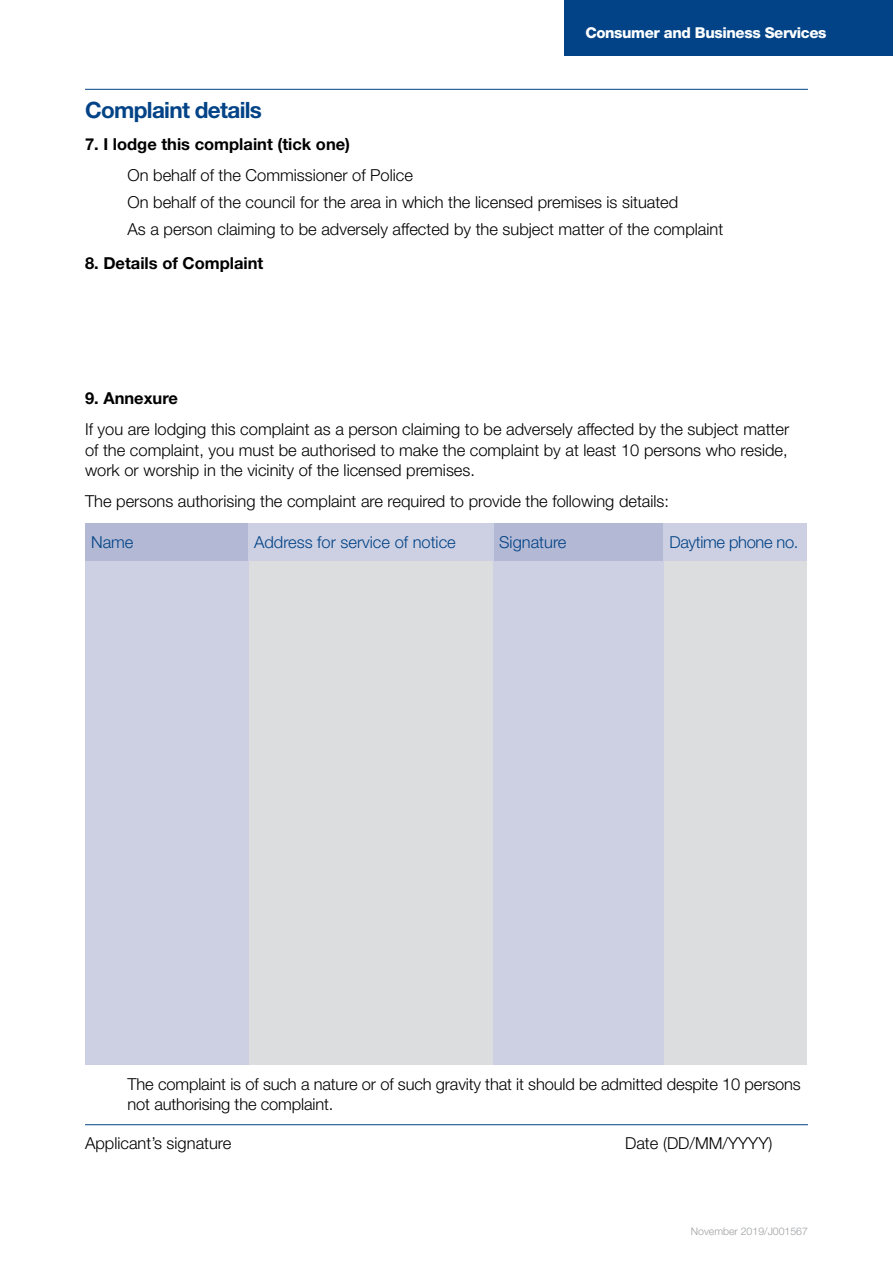
<style>
.page{position:relative;width:893px;height:1263px;background:#fff}
.page>*{position:absolute;margin:0;border:0;box-sizing:border-box;transform-origin:0 0}
.t1{font:700 22.5px "Helvetica Neue LT Std";letter-spacing:-.03em;color:#014386}
.t2{font:300 16.5px/20.2px "Helvetica Neue LT Std";color:#000}
.t3{font:700 16.5px "Helvetica Neue LT Std";color:#000}
.t4{font:300 16.5px "Helvetica Neue LT Std";color:#014386}
.t5{font:300 16.5px "Helvetica Neue LT Std";letter-spacing:-.02em;color:#014386}
.t6{font:800 15px "Helvetica Neue LT Std";letter-spacing:-.025em;color:#fff}
.t7{font:300 10.5px "Helvetica Neue LT Std";color:#9d9fa2}
</style>
<div class="page">
<div style="left:564px;top:0;width:329px;height:55px;background:#014386"></div>
<div style="left:663px;top:1023px;width:144px;height:42px;background:#dcddde"></div>
<div style="left:248px;top:1023px;width:245px;height:42px;background:#dcddde"></div>
<div style="left:663px;top:981px;width:144px;height:42px;background:#dcddde"></div>
<div style="left:248px;top:981px;width:245px;height:42px;background:#dcddde"></div>
<div style="left:663px;top:939px;width:144px;height:42px;background:#dcddde"></div>
<div style="left:248px;top:939px;width:245px;height:42px;background:#dcddde"></div>
<div style="left:663px;top:897px;width:144px;height:42px;background:#dcddde"></div>
<div style="left:248px;top:897px;width:245px;height:42px;background:#dcddde"></div>
<div style="left:663px;top:855px;width:144px;height:42px;background:#dcddde"></div>
<div style="left:248px;top:855px;width:245px;height:42px;background:#dcddde"></div>
<div style="left:663px;top:813px;width:144px;height:42px;background:#dcddde"></div>
<div style="left:248px;top:813px;width:245px;height:42px;background:#dcddde"></div>
<div style="left:663px;top:771px;width:144px;height:42px;background:#dcddde"></div>
<div style="left:248px;top:771px;width:245px;height:42px;background:#dcddde"></div>
<div style="left:663px;top:729px;width:144px;height:42px;background:#dcddde"></div>
<div style="left:248px;top:729px;width:245px;height:42px;background:#dcddde"></div>
<div style="left:663px;top:687px;width:144px;height:42px;background:#dcddde"></div>
<div style="left:248px;top:687px;width:245px;height:42px;background:#dcddde"></div>
<div style="left:663px;top:645px;width:144px;height:42px;background:#dcddde"></div>
<div style="left:248px;top:645px;width:245px;height:42px;background:#dcddde"></div>
<div style="left:663px;top:603px;width:144px;height:42px;background:#dcddde"></div>
<div style="left:248px;top:603px;width:245px;height:42px;background:#dcddde"></div>
<div style="left:663px;top:561px;width:144px;height:42px;background:#dcddde"></div>
<div style="left:248px;top:561px;width:245px;height:42px;background:#dcddde"></div>
<div style="left:493px;top:1023px;width:170px;height:42px;background:#cdd0e3"></div>
<div style="left:85px;top:1023px;width:163px;height:42px;background:#cdd0e3"></div>
<div style="left:493px;top:981px;width:170px;height:42px;background:#cdd0e3"></div>
<div style="left:85px;top:981px;width:163px;height:42px;background:#cdd0e3"></div>
<div style="left:493px;top:939px;width:170px;height:42px;background:#cdd0e3"></div>
<div style="left:85px;top:939px;width:163px;height:42px;background:#cdd0e3"></div>
<div style="left:493px;top:897px;width:170px;height:42px;background:#cdd0e3"></div>
<div style="left:85px;top:897px;width:163px;height:42px;background:#cdd0e3"></div>
<div style="left:493px;top:855px;width:170px;height:42px;background:#cdd0e3"></div>
<div style="left:85px;top:855px;width:163px;height:42px;background:#cdd0e3"></div>
<div style="left:493px;top:813px;width:170px;height:42px;background:#cdd0e3"></div>
<div style="left:85px;top:813px;width:163px;height:42px;background:#cdd0e3"></div>
<div style="left:493px;top:771px;width:170px;height:42px;background:#cdd0e3"></div>
<div style="left:85px;top:771px;width:163px;height:42px;background:#cdd0e3"></div>
<div style="left:493px;top:729px;width:170px;height:42px;background:#cdd0e3"></div>
<div style="left:85px;top:729px;width:163px;height:42px;background:#cdd0e3"></div>
<div style="left:493px;top:687px;width:170px;height:42px;background:#cdd0e3"></div>
<div style="left:85px;top:687px;width:163px;height:42px;background:#cdd0e3"></div>
<div style="left:493px;top:645px;width:170px;height:42px;background:#cdd0e3"></div>
<div style="left:85px;top:645px;width:163px;height:42px;background:#cdd0e3"></div>
<div style="left:493px;top:603px;width:170px;height:42px;background:#cdd0e3"></div>
<div style="left:85px;top:603px;width:163px;height:42px;background:#cdd0e3"></div>
<div style="left:493px;top:561px;width:170px;height:42px;background:#cdd0e3"></div>
<div style="left:85px;top:561px;width:163px;height:42px;background:#cdd0e3"></div>
<hr style="left:85px;top:1124px;width:723px;height:1px;background:#014386">
<hr style="left:85px;top:89px;width:723px;height:1px;background:#014386">
<div style="left:85px;top:523px;width:163px;height:38px;background:#b3b8d4"></div>
<div style="left:493px;top:523px;width:170px;height:38px;background:#b3b8d4"></div>
<div style="left:248px;top:523px;width:245px;height:38px;background:#cdd0e3"></div>
<div style="left:663px;top:523px;width:144px;height:38px;background:#cdd0e3"></div>
<p class="t6" style="left:585px;top:24px;width:243px">Consumer and Business Services</p>
<h3 class="t1" style="left:85px;top:96px;width:178px">Complaint details</h3>
<p class="t3" style="left:85px;top:134px;width:267px">7. I lodge this complaint (tick one)</p>
<p class="t2" style="left:128px;top:162px;width:597px;line-height:26.7px">On behalf of the Commissioner of Police<br>On behalf of the council for the area in which the licensed premises is situated<br>As a person claiming to be adversely affected by the subject matter of the complaint</p>
<p class="t3" style="left:85px;top:253px;width:180px">8. Details of Complaint</p>
<p class="t3" style="left:85px;top:388px;width:94px">9. Annexure</p>
<p class="t2" style="left:85px;top:419px;width:706px;text-align:justify">If you are lodging this complaint as a person claiming to be adversely affected by the subject matter of the complaint, you must be authorised to make the complaint by at least 10 persons who reside, work or worship in the vicinity of the licensed premises.</p>
<p class="t2" style="left:85px;top:490px;width:586px">The persons authorising the complaint are required to provide the following details:</p>
<p class="t4" style="left:91px;top:532px;width:44px">Name</p>
<p class="t4" style="left:254px;top:532px;width:203px">Address for service of notice</p>
<p class="t4" style="left:499px;top:532px;width:69px">Signature</p>
<p class="t5" style="left:669px;top:532px;width:131px">Daytime phone no.</p>
<p class="t2" style="left:128px;top:1073px;width:675px">The complaint is of such a nature or of such gravity that it should be admitted despite 10 persons not authorising the complaint.</p>
<p class="t2" style="left:85px;top:1133px;width:148px">Applicant’s signature</p>
<p class="t2" style="left:625px;top:1133px;width:149px">Date (DD/MM/YYYY)</p>
<p class="t7" style="left:691px;top:1225px;width:119px">November 2019/J001567</p>
</div>
